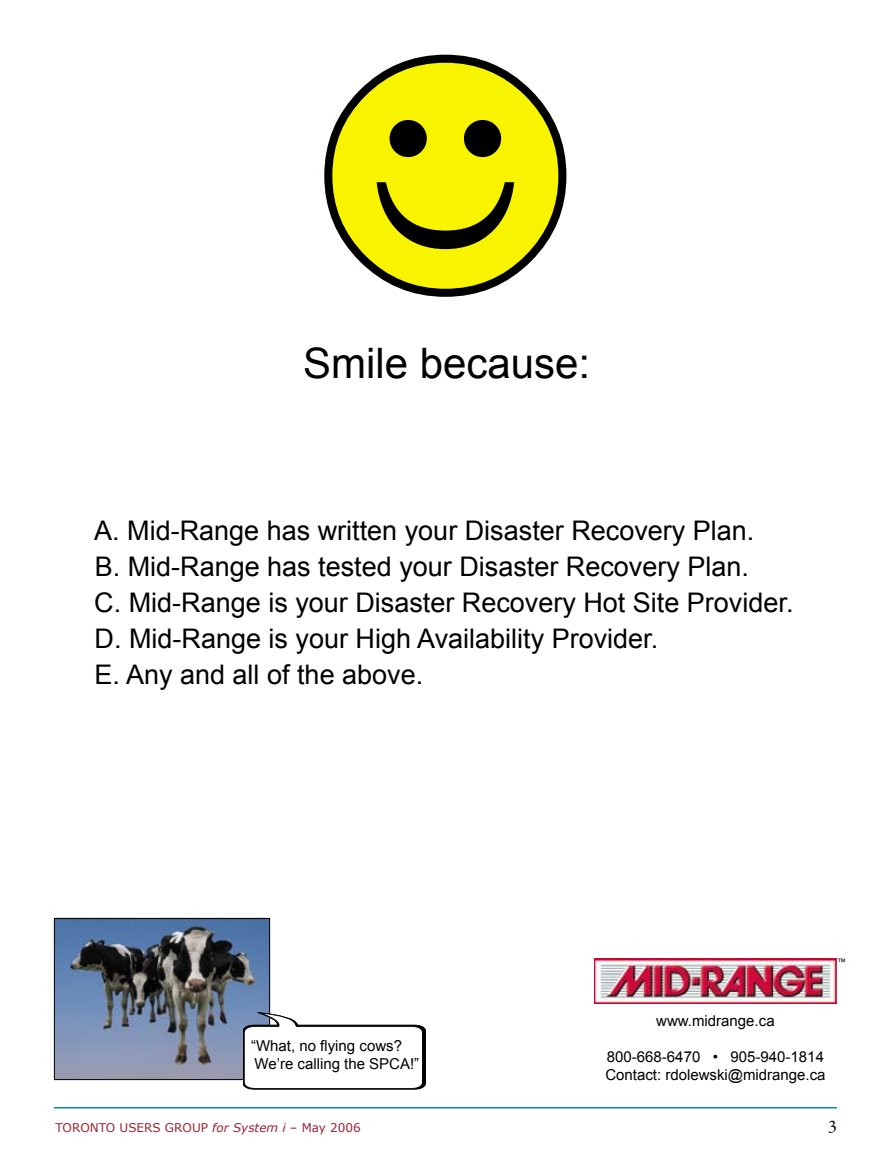
<style>
.page{position:relative;width:891px;height:1161px;background:#fff}
.page>*{position:absolute;margin:0;border:0;box-sizing:border-box;transform-origin:0 0}
.t1{font:42px "Arial";color:#000}
.t2{font:27px/36px "Arial";color:#000}
.t3{font:15px/18px "Arial";color:#000}
.t4{font:12px "Verdana";color:#992232}
.t5{font:9px "Arial";color:#000}
.s1{font-style:italic}
</style>
<div class="page">
<img style="left:56px;top:920px;width:212px;height:158px">
<div style="left:54px;top:918px;width:216px;height:162px;border:1px solid #000"></div>
<svg style="left:243px;top:1012px;width:183px;height:77px"></svg>
<hr style="left:54px;top:1107px;width:783px;height:1px;background:#008f97">
<img style="left:594px;top:958px;width:242px;height:46px">
<svg style="left:324px;top:54px;width:243px;height:243px"></svg>
<svg style="left:464px;top:120px;width:37px;height:37px"></svg>
<svg style="left:390px;top:120px;width:37px;height:37px"></svg>
<svg style="left:377px;top:182px;width:137px;height:67px;background:#adaa00"></svg>
<h1 class="t1" style="left:303px;top:336px;width:289px">Smile because:</h1>
<p class="t2" style="left:94px;top:513px;width:701px">A. Mid-Range has written your Disaster Recovery Plan.<br>B. Mid-Range has tested your Disaster Recovery Plan.<br>C. Mid-Range is your Disaster Recovery Hot Site Provider.<br>D. Mid-Range is your High Availability Provider.<br>E. Any and all of the above.</p>
<p class="t3" style="left:251px;top:1037px;width:170px">“What, no flying cows?<br>We’re calling the SPCA!”</p>
<p class="t4" style="left:56px;top:1120px;width:307px">TORONTO USERS GROUP <span class="s1">for System i</span> – May 2006</p>
<p class="t5" style="left:837px;top:956px;width:10px">™</p>
<p class="t3" style="left:656px;top:1012px;width:120px">www.midrange.ca</p>
<p class="t3" style="left:605px;top:1048px;width:222px">800-668-6470 • 905-940-1814<br>Contact: rdolewski@midrange.ca</p>
</div>
